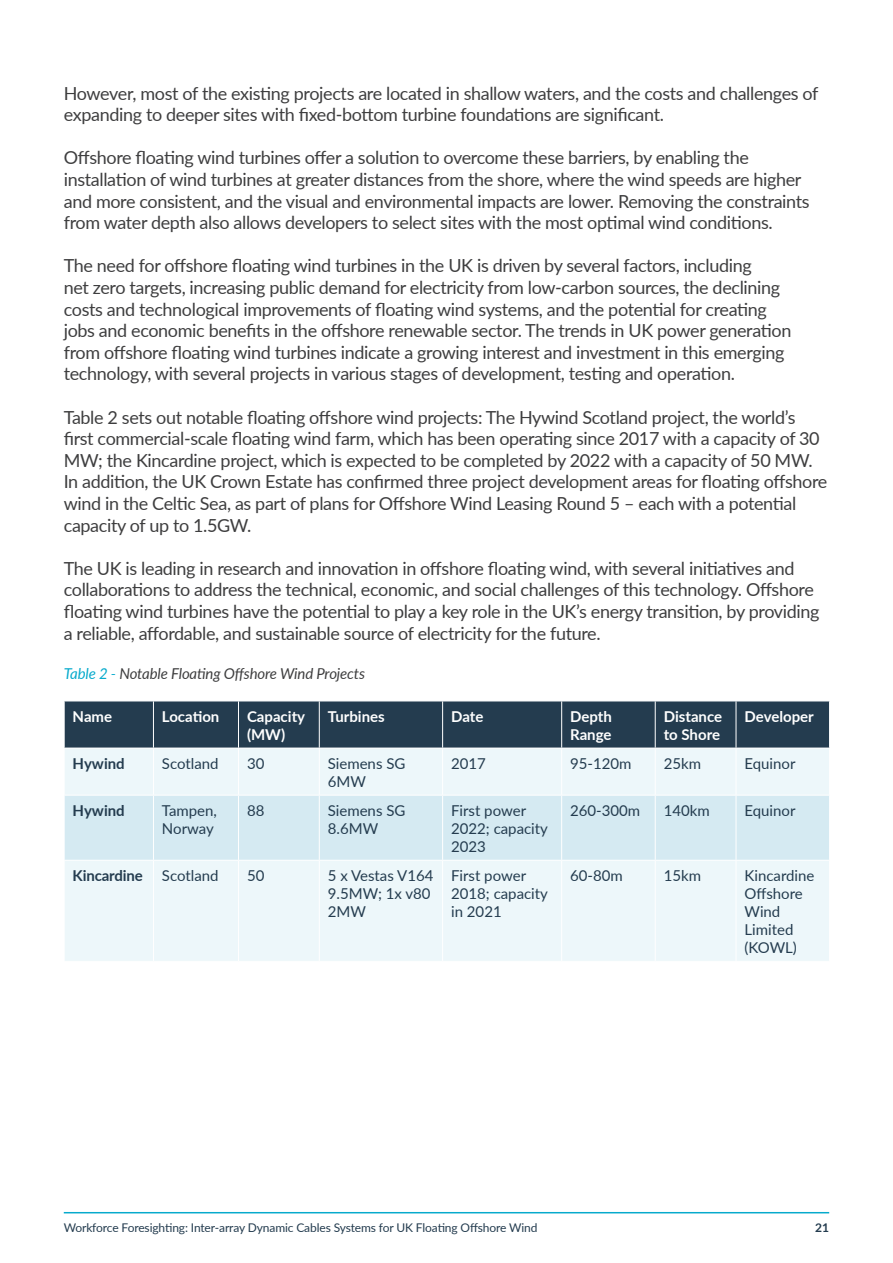
<style>
.page{position:relative;width:893px;height:1263px;background:#fff}
.page>*{position:absolute;margin:0;border:0;box-sizing:border-box;transform-origin:0 0}
.t1{font:18px/21.6px "Lato";letter-spacing:-.02em;color:#3e3e3f}
.t2{font:15px/18px "Lato";color:#243c4f}
.t3{font:700 15px/18px "Lato";color:#fff}
.t4{font:italic 15px "Lato";letter-spacing:-.01em;color:#3e3e3f}
.t5{font:700 15px "Lato";letter-spacing:-.01em;color:#243c4f}
.t6{font:12px "Lato";letter-spacing:-.01em;color:#243c4f}
.t7{font:700 12px "Lato";color:#243c4f}
.s1{color:#07aacc}
</style>
<div class="page">
<div style="left:65px;top:702px;width:764px;height:46px;background:#243c4f"></div>
<div style="left:65px;top:749px;width:764px;height:212px;background:#edf7fa"></div>
<div style="left:65px;top:796px;width:764px;height:64px;background:#d5eaf2"></div>
<hr style="left:153px;top:701px;width:1px;height:47px;background:#fff">
<hr style="left:238px;top:701px;width:1px;height:47px;background:#fff">
<hr style="left:319px;top:701px;width:1px;height:47px;background:#fff">
<hr style="left:442px;top:701px;width:1px;height:47px;background:#fff">
<hr style="left:561px;top:701px;width:1px;height:47px;background:#fff">
<hr style="left:655px;top:701px;width:1px;height:47px;background:#fff">
<hr style="left:736px;top:701px;width:1px;height:47px;background:#fff">
<hr style="left:319px;top:861px;width:1px;height:100px;background:#fff">
<hr style="left:442px;top:861px;width:1px;height:100px;background:#fff">
<hr style="left:561px;top:861px;width:1px;height:100px;background:#fff">
<hr style="left:655px;top:861px;width:1px;height:100px;background:#fff">
<hr style="left:736px;top:861px;width:1px;height:100px;background:#fff">
<hr style="left:153px;top:795px;width:1px;height:65px;background:#fff">
<hr style="left:238px;top:795px;width:1px;height:65px;background:#fff">
<hr style="left:319px;top:795px;width:1px;height:65px;background:#fff">
<hr style="left:442px;top:795px;width:1px;height:65px;background:#fff">
<hr style="left:561px;top:795px;width:1px;height:65px;background:#fff">
<hr style="left:655px;top:795px;width:1px;height:65px;background:#fff">
<hr style="left:736px;top:795px;width:1px;height:65px;background:#fff">
<hr style="left:238px;top:860px;width:81px;height:1px;background:#fff">
<hr style="left:319px;top:860px;width:124px;height:1px;background:#fff">
<hr style="left:443px;top:860px;width:119px;height:1px;background:#fff">
<hr style="left:562px;top:860px;width:93px;height:1px;background:#fff">
<hr style="left:655px;top:860px;width:81px;height:1px;background:#fff">
<hr style="left:736px;top:860px;width:94px;height:1px;background:#fff">
<hr style="left:153px;top:748px;width:1px;height:47px;background:#fff">
<hr style="left:238px;top:748px;width:1px;height:47px;background:#fff">
<hr style="left:319px;top:748px;width:1px;height:47px;background:#fff">
<hr style="left:442px;top:748px;width:1px;height:47px;background:#fff">
<hr style="left:561px;top:748px;width:1px;height:47px;background:#fff">
<hr style="left:655px;top:748px;width:1px;height:47px;background:#fff">
<hr style="left:736px;top:748px;width:1px;height:47px;background:#fff">
<hr style="left:64px;top:795px;width:89px;height:1px;background:#fff">
<hr style="left:153px;top:795px;width:85px;height:1px;background:#fff">
<hr style="left:238px;top:795px;width:81px;height:1px;background:#fff">
<hr style="left:319px;top:795px;width:124px;height:1px;background:#fff">
<hr style="left:443px;top:795px;width:119px;height:1px;background:#fff">
<hr style="left:562px;top:795px;width:93px;height:1px;background:#fff">
<hr style="left:655px;top:795px;width:81px;height:1px;background:#fff">
<hr style="left:736px;top:795px;width:94px;height:1px;background:#fff">
<hr style="left:64px;top:860px;width:89px;height:1px;background:#fff">
<hr style="left:153px;top:860px;width:85px;height:1px;background:#fff">
<hr style="left:153px;top:861px;width:1px;height:100px;background:#fff">
<hr style="left:238px;top:861px;width:1px;height:100px;background:#fff">
<hr style="left:64px;top:1212px;width:765px;height:1px;background:#07aacc">
<p class="t1" style="left:64px;top:81px;width:756px">However, most of the existing projects are located in shallow waters, and the costs and challenges of expanding to deeper sites with fixed-bottom turbine foundations are significant.</p>
<p class="t1" style="left:64px;top:146px;width:747px">Offshore floating wind turbines offer a solution to overcome these barriers, by enabling the installation of wind turbines at greater distances from the shore, where the wind speeds are higher and more consistent, and the visual and environmental impacts are lower. Removing the constraints from water depth also allows developers to select sites with the most optimal wind conditions.</p>
<p class="t1" style="left:64px;top:254px;width:729px">The need for offshore floating wind turbines in the UK is driven by several factors, including<br>net zero targets, increasing public demand for electricity from low-carbon sources, the declining costs and technological improvements of floating wind systems, and the potential for creating jobs and economic benefits in the offshore renewable sector. The trends in UK power generation from offshore floating wind turbines indicate a growing interest and investment in this emerging technology, with several projects in various stages of development, testing and operation.</p>
<p class="t1" style="left:64px;top:405px;width:765px">Table 2 sets out notable floating offshore wind projects: The Hywind Scotland project, the world’s first commercial-scale floating wind farm, which has been operating since 2017 with a capacity of 30<br>MW; the Kincardine project, which is expected to be completed by 2022 with a capacity of 50 MW.<br>In addition, the UK Crown Estate has confirmed three project development areas for floating offshore wind in the Celtic Sea, as part of plans for Offshore Wind Leasing Round 5 – each with a potential capacity of up to 1.5GW.</p>
<p class="t1" style="left:64px;top:557px;width:757px">The UK is leading in research and innovation in offshore floating wind, with several initiatives and collaborations to address the technical, economic, and social challenges of this technology. Offshore floating wind turbines have the potential to play a key role in the UK’s energy transition, by providing a reliable, affordable, and sustainable source of electricity for the future.</p>
<p class="t4" style="left:64px;top:663px;width:303px"><span class="s1">Table 2 -</span> Notable Floating Offshore Wind Projects</p>
<p class="t3" style="left:73px;top:706px;width:41px">Name</p>
<p class="t3" style="left:162px;top:706px;width:59px">Location</p>
<p class="t3" style="left:247px;top:706px;width:60px">Capacity (MW)</p>
<p class="t3" style="left:328px;top:706px;width:59px">Turbines</p>
<p class="t3" style="left:451px;top:706px;width:34px">Date</p>
<p class="t3" style="left:570px;top:706px;width:43px">Depth<br>Range</p>
<p class="t3" style="left:664px;top:706px;width:60px">Distance to Shore</p>
<p class="t3" style="left:744px;top:706px;width:71px">Developer</p>
<p class="t5" style="left:73px;top:752px;width:54px">Hywind</p>
<p class="t2" style="left:162px;top:753px;width:58px">Scotland</p>
<p class="t2" style="left:247px;top:753px;width:19px">30</p>
<p class="t2" style="left:328px;top:753px;width:79px">Siemens SG<br>6MW</p>
<p class="t2" style="left:451px;top:753px;width:36px">2017</p>
<p class="t2" style="left:570px;top:753px;width:63px">95-120m</p>
<p class="t2" style="left:664px;top:753px;width:39px">25km</p>
<p class="t2" style="left:744px;top:753px;width:53px">Equinor</p>
<p class="t5" style="left:73px;top:799px;width:54px">Hywind</p>
<p class="t2" style="left:162px;top:801px;width:57px">Tampen,<br>Norway</p>
<p class="t2" style="left:247px;top:801px;width:19px">88</p>
<p class="t2" style="left:328px;top:801px;width:79px">Siemens SG<br>8.6MW</p>
<p class="t2" style="left:451px;top:801px;width:98px">First power<br>2022; capacity<br>2023</p>
<p class="t2" style="left:570px;top:801px;width:72px">260-300m</p>
<p class="t2" style="left:664px;top:801px;width:48px">140km</p>
<p class="t2" style="left:744px;top:801px;width:53px">Equinor</p>
<p class="t5" style="left:73px;top:864px;width:72px">Kincardine</p>
<p class="t2" style="left:162px;top:866px;width:58px">Scotland</p>
<p class="t2" style="left:247px;top:866px;width:19px">50</p>
<p class="t2" style="left:328px;top:866px;width:107px">5 x Vestas V164<br>9.5MW; 1x v80<br>2MW</p>
<p class="t2" style="left:451px;top:866px;width:98px">First power<br>2018; capacity in 2021</p>
<p class="t2" style="left:570px;top:866px;width:54px">60-80m</p>
<p class="t2" style="left:664px;top:866px;width:39px">15km</p>
<p class="t2" style="left:744px;top:866px;width:71px">Kincardine<br>Offshore<br>Wind<br>Limited (KOWL)</p>
<p class="t6" style="left:64px;top:1219px;width:475px">Workforce Foresighting: Inter-array Dynamic Cables Systems for UK Floating Offshore Wind</p>
<p class="t7" style="left:815px;top:1219px;width:15px">21</p>
</div>
